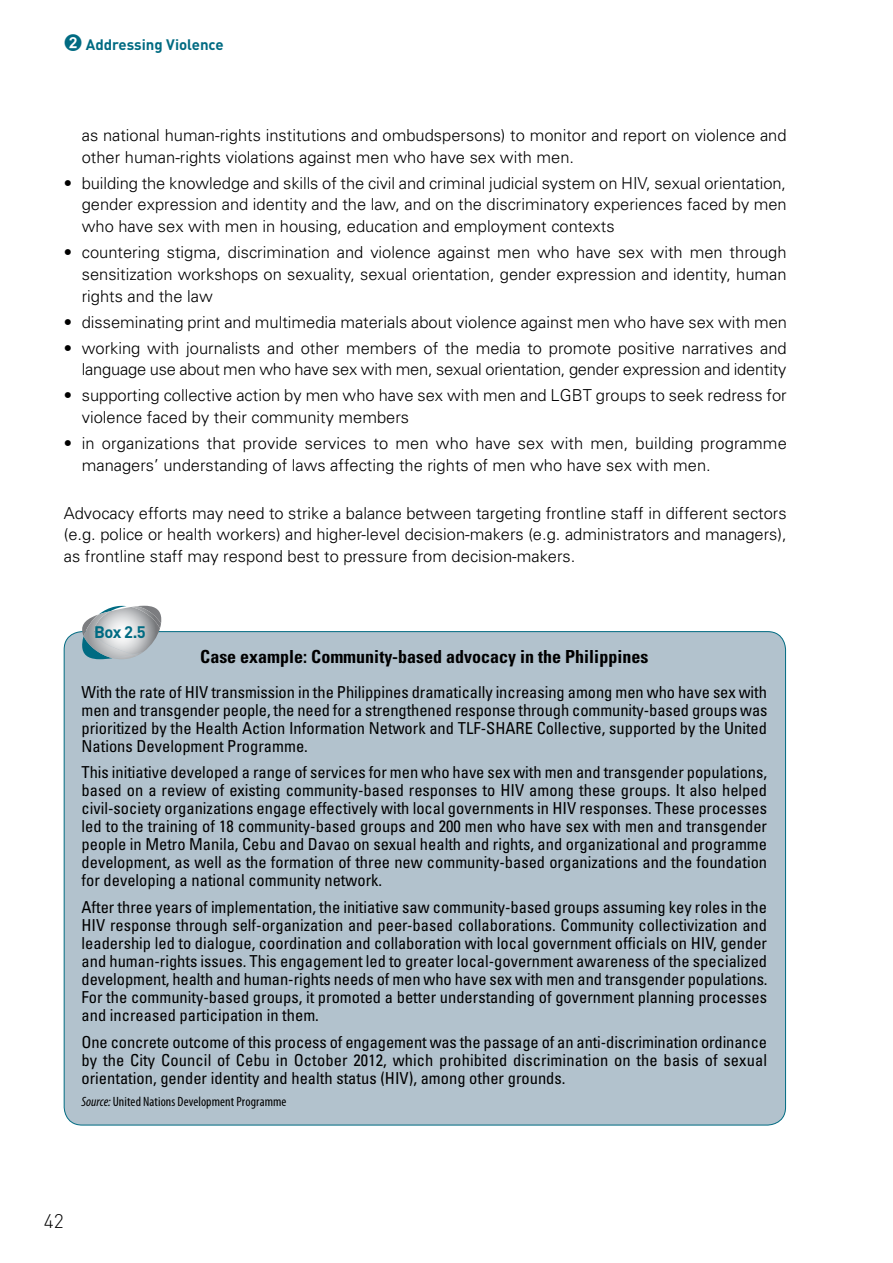
<style>
.page{position:relative;width:893px;height:1263px;background:#fff}
.page>*{position:absolute;margin:0;border:0;box-sizing:border-box;transform-origin:0 0}
.t1{font:300 19.5px "DIN";color:#000}
.t2{font:700 condensed 18px "Univers";color:#000}
.t3{font:condensed 16.5px/18px "Univers";color:#000;text-align:justify}
.t4{font:300 16.5px/21.8px "Univers";color:#000}
.t5{font:700 16.5px "DIN";color:#006b82}
.t6{font:700 15px "DIN";color:#006b82}
.t7{font:condensed 13.5px "Myriad Pro";letter-spacing:.005em;color:#000}
.s1{font-style:italic}
</style>
<div class="page">
<div style="left:64px;top:632px;width:721px;height:493px;background:#b2c2cd;border-radius:18px"></div>
<svg style="left:81px;top:606px;width:80px;height:53px"></svg>
<p class="t6" style="left:86px;top:34px;width:139px">Addressing Violence</p>
<p class="t4" style="left:82px;top:124px;width:706px">as national human-rights institutions and ombudspersons) to monitor and report on violence and other human-rights violations against men who have sex with men.</p>
<p class="t4" style="left:82px;top:171px;width:706px;text-align:justify;text-indent:-18px">• building the knowledge and skills of the civil and criminal judicial system on HIV, sexual orientation, gender expression and identity and the law, and on the discriminatory experiences faced by men who have sex with men in housing, education and employment contexts</p>
<p class="t4" style="left:82px;top:241px;width:706px;text-align:justify;text-indent:-18px">• countering stigma, discrimination and violence against men who have sex with men through sensitization workshops on sexuality, sexual orientation, gender expression and identity, human rights and the law</p>
<p class="t4" style="left:64px;top:310px;width:725px">• disseminating print and multimedia materials about violence against men who have sex with men</p>
<p class="t4" style="left:64px;top:336px;width:724px;text-align:right">• working with journalists and other members of the media to promote positive narratives and language use about men who have sex with men, sexual orientation, gender expression and identity</p>
<p class="t4" style="left:82px;top:384px;width:706px;text-indent:-18px">• supporting collective action by men who have sex with men and LGBT groups to seek redress for violence faced by their community members</p>
<p class="t4" style="left:82px;top:432px;width:707px;text-indent:-18px">• in organizations that provide services to men who have sex with men, building programme managers’ understanding of laws affecting the rights of men who have sex with men.</p>
<p class="t4" style="left:64px;top:501px;width:724px;text-align:justify">Advocacy efforts may need to strike a balance between targeting frontline staff in different sectors (e.g. police or health workers) and higher-level decision-makers (e.g. administrators and managers), as frontline staff may respond best to pressure from decision-makers.</p>
<p class="t5" style="left:94px;top:621px;width:53px">Box 2.5</p>
<p class="t2" style="left:200px;top:645px;width:449px">Case example: Community-based advocacy in the Philippines</p>
<p class="t3" style="left:82px;top:683px;width:687px">With the rate of HIV transmission in the Philippines dramatically increasing among men who have sex with men and transgender people, the need for a strengthened response through community-based groups was prioritized by the Health Action Information Network and TLF-SHARE Collective, supported by the United Nations Development Programme.</p>
<p class="t3" style="left:82px;top:763px;width:687px">This initiative developed a range of services for men who have sex with men and transgender populations, based on a review of existing community-based responses to HIV among these groups. It also helped civil-society organizations engage effectively with local governments in HIV responses. These processes led to the training of 18 community-based groups and 200 men who have sex with men and transgender people in Metro Manila, Cebu and Davao on sexual health and rights, and organizational and programme development, as well as the formation of three new community-based organizations and the foundation for developing a national community network.</p>
<p class="t3" style="left:82px;top:898px;width:687px">After three years of implementation, the initiative saw community-based groups assuming key roles in the HIV response through self-organization and peer-based collaborations. Community collectivization and leadership led to dialogue, coordination and collaboration with local government officials on HIV, gender and human-rights issues. This engagement led to greater local-government awareness of the specialized development, health and human-rights needs of men who have sex with men and transgender populations.<br>For the community-based groups, it promoted a better understanding of government planning processes and increased participation in them.</p>
<p class="t3" style="left:82px;top:1032px;width:687px">One concrete outcome of this process of engagement was the passage of an anti-discrimination ordinance by the City Council of Cebu in October 2012, which prohibited discrimination on the basis of sexual orientation, gender identity and health status (HIV), among other grounds.</p>
<p class="t7" style="left:82px;top:1093px;width:206px"><span class="s1">Source:</span> United Nations Development Programme</p>
<p class="t1" style="left:44px;top:1209px;width:22px">42</p>
</div>
